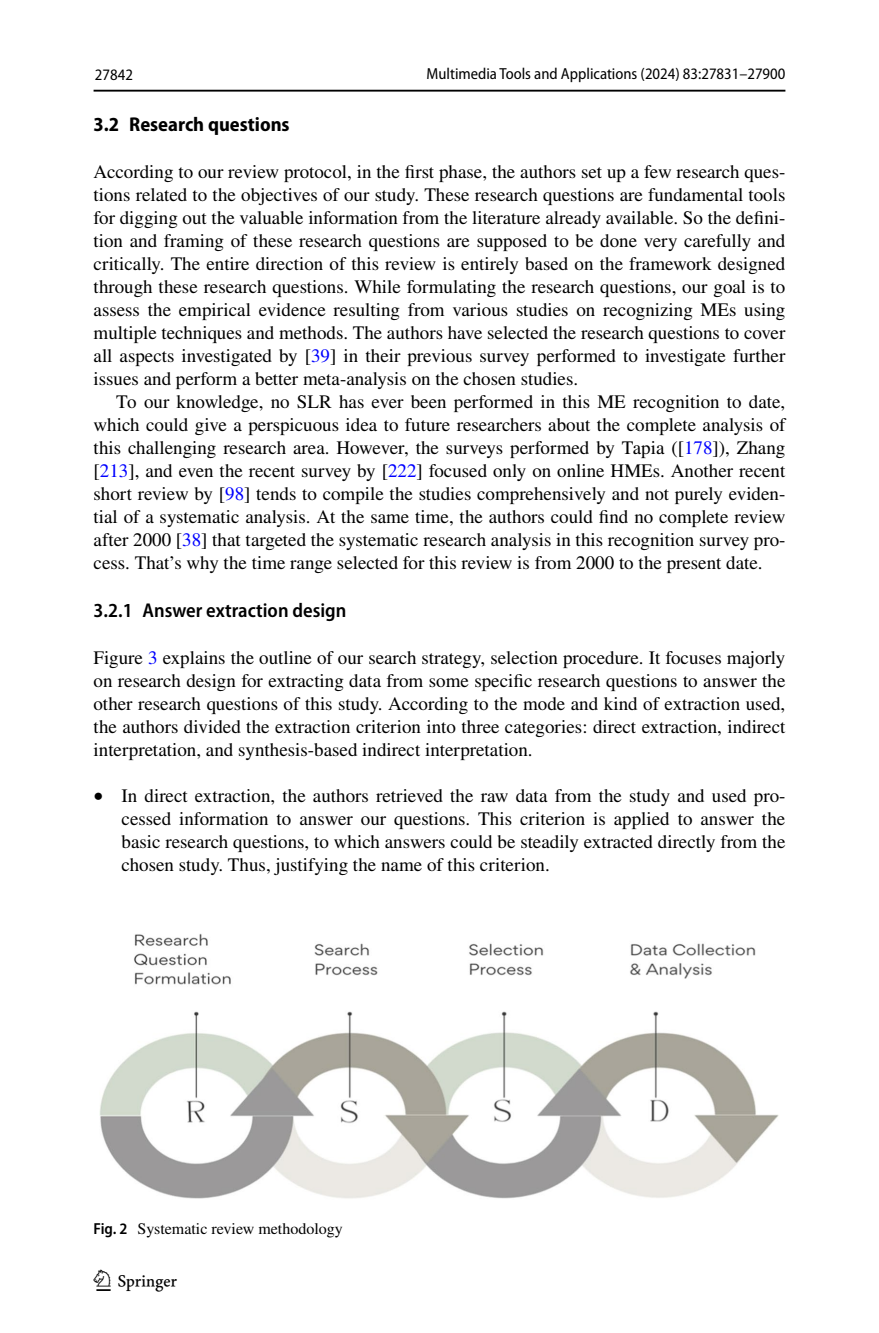
<style>
.page{position:relative;width:879px;height:1333px;background:#fff}
.page>*{position:absolute;margin:0;border:0;box-sizing:border-box;transform-origin:0 0}
.t1{font:30px "Springnew Regular 4";color:#000}
.t2{font:600 semi-condensed 20px "Myriad Pro";color:#000}
.t3{font:700 semi-condensed 20px "Myriad Pro";color:#000}
.t4{font:19px/23px "STIX";color:#000;text-align:justify}
.t5{font:semi-condensed 16px "Myriad Pro";color:#000}
.t6{font:16px "STIX";color:#000}
.s1{color:#00f}
.s2{font-size:18.8px}
.s3{font-family:"Myriad Pro";font-weight:600;font-stretch:semi-condensed}
</style>
<div class="page">
<hr style="left:94px;top:90px;width:691px;height:2px;background:#000">
<img style="left:99px;top:933px;width:680px;height:265px">
<p class="t5" style="left:95px;top:66px;width:39px">27842</p>
<p class="t5" style="left:426px;top:65px;width:360px">Multimedia Tools and Applications (2024) 83:27831–27900</p>
<p class="t3" style="left:94px;top:113px;width:198px">3.2 Research questions</p>
<p class="t4" style="left:94px;top:161px;width:693px">According to our review protocol, in the first phase, the authors set up a few research ques&shy;tions related to the objectives of our study. These research questions are fundamental tools for digging out the valuable information from the literature already available. So the defini&shy;tion and framing of these research questions are supposed to be done very carefully and critically. The entire direction of this review is entirely based on the framework designed through these research questions. While formulating the research questions, our goal is to assess the empirical evidence resulting from various studies on recognizing MEs using multiple techniques and methods. The authors have selected the research questions to cover all aspects investigated by [<span class="s1">39</span>] in their previous survey performed to investigate further issues and perform a better meta-analysis on the chosen studies.</p>
<p class="t4" style="left:94px;top:391px;width:693px;text-indent:23px">To our knowledge, no SLR has ever been performed in this ME recognition to date, which could give a perspicuous idea to future researchers about the complete analysis of this challenging research area. However, the surveys performed by Tapia ([<span class="s1">178</span>]), Zhang [<span class="s1">213</span>], and even the recent survey by [<span class="s1">222</span>] focused only on online HMEs. Another recent short review by [<span class="s1">98</span>] tends to compile the studies comprehensively and not purely eviden&shy;tial of a systematic analysis. At the same time, the authors could find no complete review after 2000 [<span class="s1">38</span>] that targeted the systematic research analysis in this recognition survey pro&shy;cess. That’s why the time range selected for this review is from 2000 to the present date.</p>
<p class="t2" style="left:94px;top:599px;width:254px">3.2.1 Answer extraction design</p>
<p class="t4" style="left:94px;top:647px;width:693px">Figure <span class="s1">3</span> explains the outline of our search strategy, selection procedure. It focuses majorly on research design for extracting data from some specific research questions to answer the other research questions of this study. According to the mode and kind of extraction used, the authors divided the extraction criterion into three categories: direct extraction, indirect interpretation, and synthesis-based indirect interpretation.</p>
<p class="t4" style="left:122px;top:785px;width:665px;text-indent:-28px"><span class="s2">•</span> In direct extraction, the authors retrieved the raw data from the study and used pro&shy;cessed information to answer our questions. This criterion is applied to answer the basic research questions, to which answers could be steadily extracted directly from the chosen study. Thus, justifying the name of this criterion.</p>
<p class="t6" style="left:94px;top:1217px;width:251px"><span class="s3">Fig. 2</span> Systematic review methodology</p>
<h1 class="t1" style="left:96px;top:1269px;width:83px">1 3</h1>
</div>
